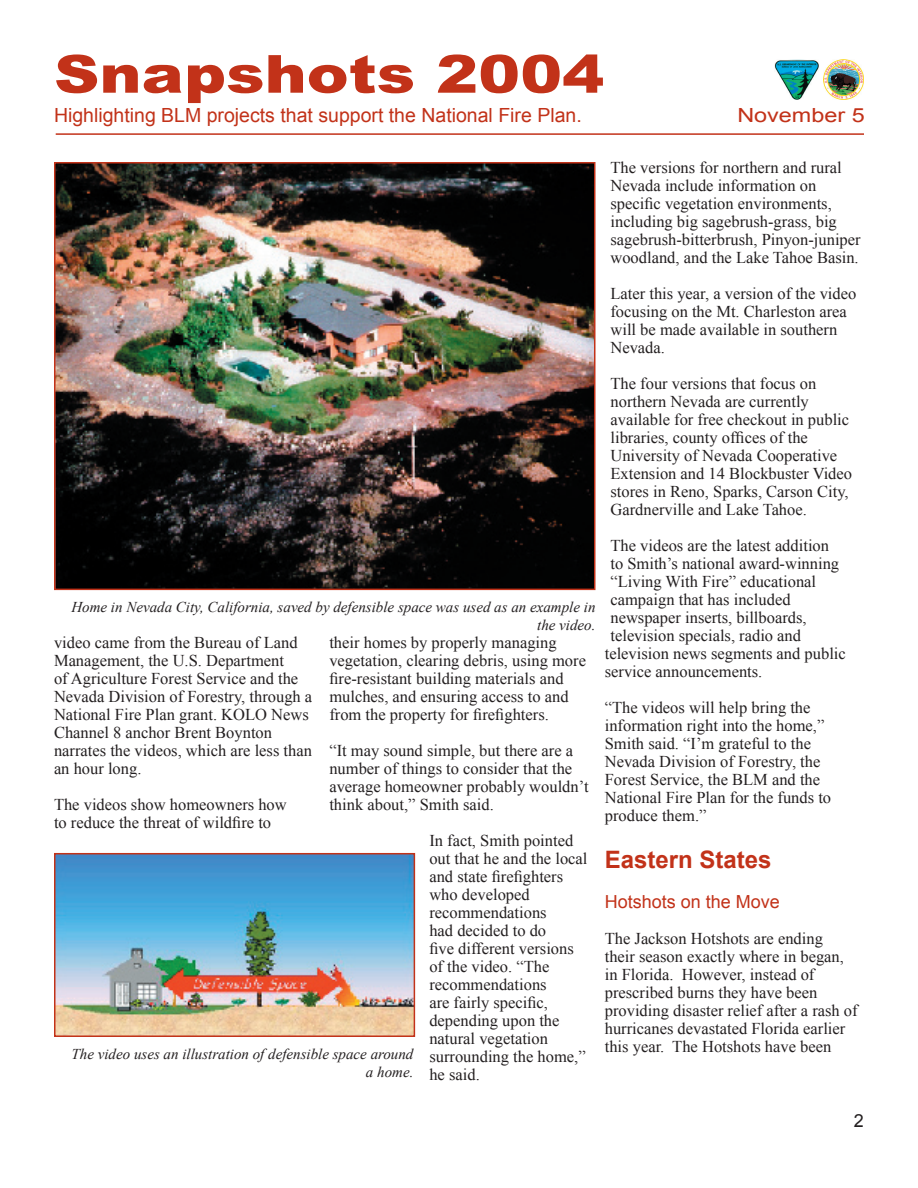
<style>
.page{position:relative;width:918px;height:1188px;background:#fff}
.page>*{position:absolute;margin:0;border:0;box-sizing:border-box;transform-origin:0 0}
.t1{font:900 52.5px "Arial";color:#c23219;scale:1.2 1}
.t2{font:700 24px "Arial";color:#c23219}
.t3{font:19.5px "Arial";color:#c23219}
.t4{font:19.5px "Arial";color:#c23219;scale:1.2 1}
.t5{font:18px "Arial";color:#c23219}
.t6{font:18px "Arial";color:#231f20}
.t7{font:16.5px/18px "Times New Roman";color:#231f20}
.t8{font:italic 15px/18px "Times New Roman";color:#231f20;text-align:right}
</style>
<div class="page">
<hr style="left:56px;top:133px;width:808px;height:2px;background:#c23219">
<img style="left:823px;top:59px;width:41px;height:41px">
<img style="left:775px;top:59px;width:43px;height:40px">
<img style="left:57px;top:165px;width:536px;height:422px">
<div style="left:54px;top:162px;width:542px;height:428px;border:2px solid #c23219"></div>
<img style="left:57px;top:856px;width:355px;height:178px">
<div style="left:54px;top:853px;width:361px;height:184px;border:2px solid #c23219"></div>
<h1 class="t1" style="left:54px;top:36px;width:460px">Snapshots 2004</h1>
<p class="t3" style="left:54px;top:103px;width:529px">Highlighting BLM projects that support the National Fire Plan.</p>
<p class="t4" style="left:737px;top:102px;width:108px">November 5</p>
<p class="t8" style="left:71px;top:598px;width:526px">Home in Nevada City, California, saved by defensible space was used as an example in the video.</p>
<p class="t7" style="left:54px;top:633px;width:260px">video came from the Bureau of Land<br>Management, the U.S. Department<br>of Agriculture Forest Service and the<br>Nevada Division of Forestry, through a<br>National Fire Plan grant. KOLO News<br>Channel 8 anchor Brent Boynton narrates the videos, which are less than an hour long.</p>
<p class="t7" style="left:54px;top:795px;width:234px">The videos show homeowners how to reduce the threat of wildfire to</p>
<p class="t7" style="left:329px;top:633px;width:258px">their homes by properly managing vegetation, clearing debris, using more fire-resistant building materials and mulches, and ensuring access to and from the property for firefighters.</p>
<p class="t7" style="left:329px;top:741px;width:261px">“It may sound simple, but there are a number of things to consider that the average homeowner probably wouldn’t think about,” Smith said.</p>
<p class="t7" style="left:429px;top:831px;width:160px">In fact, Smith pointed out that he and the local and state firefighters who developed recommendations<br>had decided to do<br>five different versions of the video. “The recommendations<br>are fairly specific, depending upon the natural vegetation surrounding the home,” he said.</p>
<p class="t8" style="left:72px;top:1045px;width:343px">The video uses an illustration of defensible space around a home.</p>
<p class="t7" style="left:610px;top:159px;width:252px">The versions for northern and rural Nevada include information on specific vegetation environments, including big sagebrush-grass, big sagebrush-bitterbrush, Pinyon-juniper woodland, and the Lake Tahoe Basin.</p>
<p class="t7" style="left:610px;top:285px;width:247px">Later this year, a version of the video focusing on the Mt. Charleston area will be made available in southern<br>Nevada.</p>
<p class="t7" style="left:610px;top:375px;width:243px">The four versions that focus on northern Nevada are currently available for free checkout in public libraries, county offices of the University of Nevada Cooperative Extension and 14 Blockbuster Video stores in Reno, Sparks, Carson City, Gardnerville and Lake Tahoe.</p>
<p class="t7" style="left:610px;top:537px;width:220px">The videos are the latest addition</p>
<p class="t7" style="left:610px;top:555px;width:230px">to Smith’s national award-winning</p>
<p class="t7" style="left:610px;top:573px;width:207px">“Living With Fire” educational</p>
<p class="t7" style="left:610px;top:591px;width:182px">campaign that has included</p>
<p class="t7" style="left:610px;top:609px;width:198px">newspaper inserts, billboards,</p>
<p class="t7" style="left:610px;top:627px;width:192px">television specials, radio and</p>
<p class="t7" style="left:605px;top:645px;width:243px">television news segments and public</p>
<p class="t7" style="left:605px;top:663px;width:159px">service announcements.</p>
<p class="t7" style="left:605px;top:699px;width:228px">“The videos will help bring the information right into the home,”<br>Smith said. “I’m grateful to the<br>Nevada Division of Forestry, the<br>Forest Service, the BLM and the<br>National Fire Plan for the funds to produce them.”</p>
<h2 class="t2" style="left:605px;top:844px;width:168px">Eastern States</h2>
<p class="t5" style="left:605px;top:890px;width:177px">Hotshots on the Move</p>
<p class="t7" style="left:605px;top:929px;width:254px">The Jackson Hotshots are ending<br>their season exactly where in began, in Florida. However, instead of prescribed burns they have been providing disaster relief after a rash of hurricanes devastated Florida earlier this year. The Hotshots have been</p>
<p class="t6" style="left:854px;top:1108px;width:12px">2</p>
</div>
